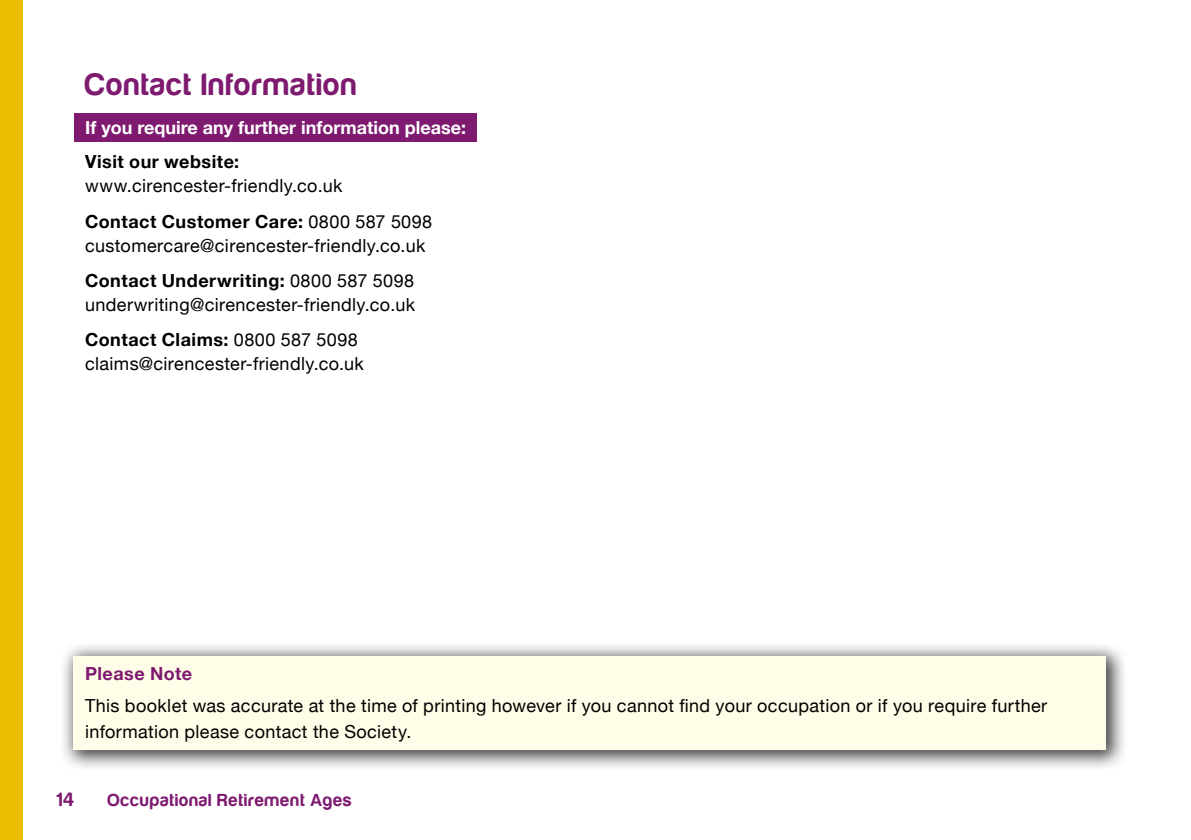
<style>
.page{position:relative;width:1191px;height:840px;background:#fff}
.page>*{position:absolute;margin:0;border:0;box-sizing:border-box;transform-origin:0 0}
.t1{font:32px "Harabara";letter-spacing:.055em;color:#7e1b70}
.t2{font:20px "Harabara";color:#7e1b70}
.t3{font:18px/35.4px "Helvetica Neue";letter-spacing:.02em;color:#000}
.t4{font:700 18px "Helvetica Neue";color:#fff}
.t5{font:18px "Harabara";letter-spacing:.065em;color:#7e1b70}
.t6{font:700 18px "Helvetica Neue";letter-spacing:.03em;color:#000}
.t7{font:700 18px "Helvetica Neue";letter-spacing:.025em;color:#7e1b70}
.s1{font-weight:700}
</style>
<div class="page">
<div style="left:0;top:0;width:23px;height:839px;background:#ebbc00"></div>
<div style="left:59px;top:641px;width:1069px;height:130px;background:#000;opacity:.75"></div>
<div style="left:74px;top:655px;width:1032px;height:93px;background:#fffce7"></div>
<div style="left:74px;top:113px;width:402px;height:28px;background:#7e1b70"></div>
<h1 class="t1" style="left:85px;top:68px;width:273px">Contact Information</h1>
<p class="t4" style="left:85px;top:113px;width:382px">If you require any further information please:</p>
<p class="t6" style="left:85px;top:147px;width:156px">Visit our website:</p>
<p class="t3" style="left:85px;top:169px;width:349px">www.cirencester-friendly.co.uk<br><span class="s1">Contact Customer Care:</span> 0800 587 5098</p>
<p class="t3" style="left:85px;top:228px;width:342px">customercare@cirencester-friendly.co.uk<br><span class="s1">Contact Underwriting:</span> 0800 587 5098</p>
<p class="t3" style="left:85px;top:288px;width:331px">underwriting@cirencester-friendly.co.uk<br><span class="s1">Contact Claims:</span> 0800 587 5098</p>
<p class="t3" style="left:85px;top:347px;width:280px">claims@cirencester-friendly.co.uk</p>
<p class="t7" style="left:85px;top:659px;width:109px">Please Note</p>
<p class="t3" style="left:85px;top:693px;width:963px;line-height:26px">This booklet was accurate at the time of printing however if you cannot find your occupation or if you require further information please contact the Society.</p>
<p class="t2" style="left:57px;top:788px;width:19px">14</p>
<p class="t5" style="left:108px;top:790px;width:245px">Occupational Retirement Ages</p>
</div>
